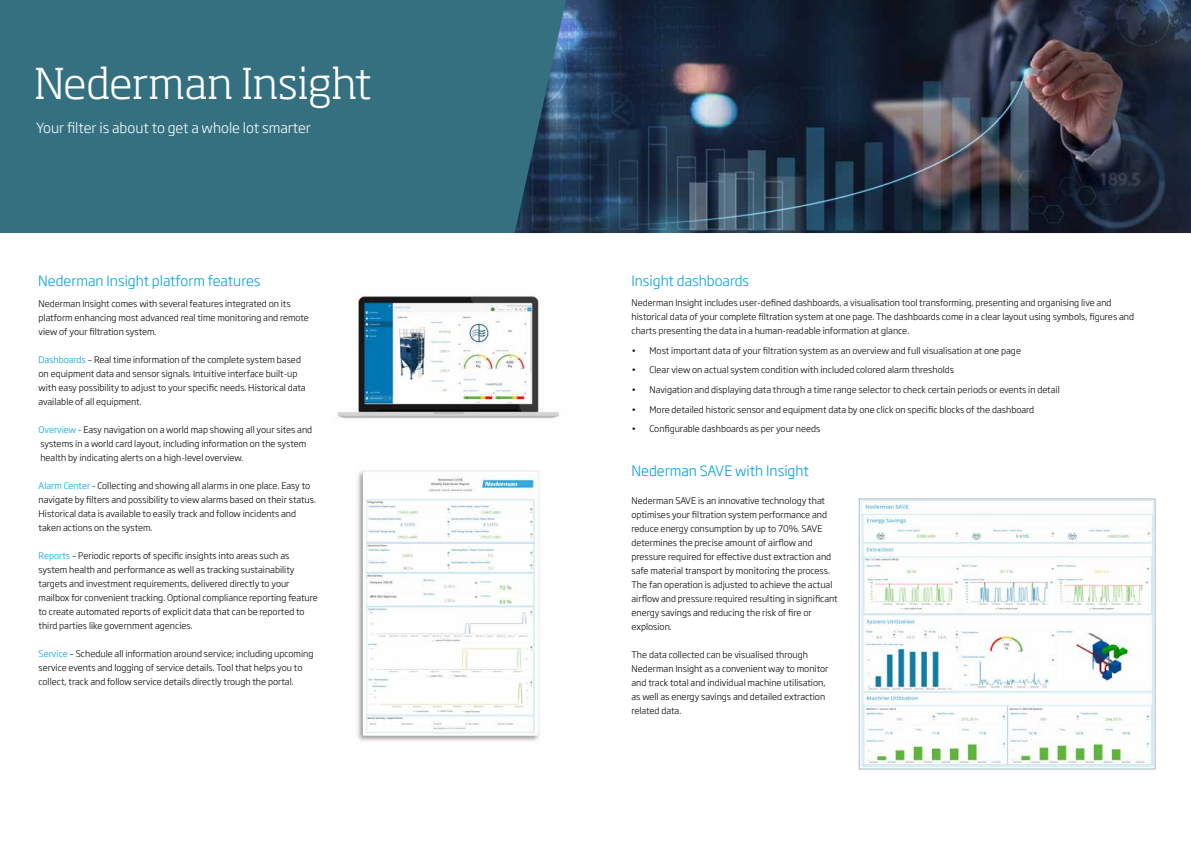
<style>
.page{position:relative;width:1191px;height:842px;background:#fff}
.page>*{position:absolute;margin:0;border:0;box-sizing:border-box;transform-origin:0 0}
.t1{font:300 42px "Soho Pro";color:#fff}
.t2{font:300 14px "Soho Gothic Pro";color:#009fe3}
.t3{font:300 14px "Soho Gothic Pro";color:#fff}
.t4{font:300 14px "Soho Gothic Std";color:#009fe3}
.t5{font:300 9px/14px "Soho Gothic Pro";color:#000}
.s1{color:#009fe3}
</style>
<div class="page">
<div style="left:0;top:0;width:514px;height:233px;background:#347080"></div>
<img style="left:514px;top:0;width:677px;height:233px">
<img style="left:337px;top:295px;width:223px;height:124px">
<img style="left:357px;top:470px;width:183px;height:272px">
<img style="left:861px;top:501px;width:292px;height:266px">
<div style="left:859px;top:499px;width:296px;height:270px;border:1px solid #a7bac3"></div>
<h1 class="t1" style="left:35px;top:51px;width:339px">Nederman Insight</h1>
<h2 class="t3" style="left:36px;top:117px;width:276px">Your filter is about to get a whole lot smarter</h2>
<h2 class="t2" style="left:38px;top:270px;width:224px">Nederman Insight platform features</h2>
<p class="t5" style="left:39px;top:296px;width:272px">Nederman Insight comes with several features integrated on its platform enhancing most advanced real time monitoring and remote view of your filtration system.</p>
<p class="t5" style="left:39px;top:352px;width:269px"><span class="s1">Dashboards</span> – Real time information of the complete system based on equipment data and sensor signals. Intuitive interface built-up with easy possibility to adjust to your specific needs. Historical data available of all equipment.</p>
<p class="t5" style="left:39px;top:422px;width:275px"><span class="s1">Overview</span> - Easy navigation on a world map showing all your sites and systems in a world card layout, including information on the system health by indicating alerts on a high-level overview.</p>
<p class="t5" style="left:39px;top:478px;width:279px"><span class="s1">Alarm Center</span> - Collecting and showing all alarms in one place. Easy to navigate by filters and possibility to view alarms based on their status.<br>Historical data is available to easily track and follow incidents and taken actions on the system.</p>
<p class="t5" style="left:39px;top:548px;width:281px"><span class="s1">Reports</span> – Periodic reports of specific insights into areas such as system health and performance as well as tracking sustainability targets and investment requirements, delivered directly to your mailbox for convenient tracking. Optional compliance reporting feature to create automated reports of explicit data that can be reported to third parties like government agencies.</p>
<p class="t5" style="left:39px;top:646px;width:276px"><span class="s1">Service</span> – Schedule all information around service; including upcoming service events and logging of service details. Tool that helps you to collect, track and follow service details directly trough the portal.</p>
<h2 class="t2" style="left:631px;top:270px;width:119px">Insight dashboards</h2>
<p class="t5" style="left:631px;top:295px;width:504px">Nederman Insight includes user-defined dashboards, a visualisation tool transforming, presenting and organising live and historical data of your complete filtration system at one page. The dashboards come in a clear layout using symbols, figures and charts presenting the data in a human-readable information at glance.</p>
<p class="t5" style="left:631px;top:343px;width:391px">• Most important data of your filtration system as an overview and full visualisation at one page</p>
<p class="t5" style="left:631px;top:362px;width:324px">• Clear view on actual system condition with included colored alarm thresholds</p>
<p class="t5" style="left:631px;top:382px;width:430px">• Navigation and displaying data through a time range selector to check certain periods or events in detail</p>
<p class="t5" style="left:631px;top:402px;width:404px">• More detailed historic sensor and equipment data by one click on specific blocks of the dashboard</p>
<p class="t5" style="left:631px;top:421px;width:190px">• Configurable dashboards as per your needs</p>
<h2 class="t4" style="left:631px;top:462px;width:179px">Nederman SAVE with Insight</h2>
<p class="t5" style="left:631px;top:493px;width:208px">Nederman SAVE is an innovative technology that optimises your filtration system performance and reduce energy consumption by up to 70%. SAVE determines the precise amount of airflow and pressure required for effective dust extraction and safe material transport by monitoring the process.<br>The fan operation is adjusted to achieve the actual airflow and pressure required resulting in significant energy savings and reducing the risk of fire or explosion.</p>
<p class="t5" style="left:631px;top:647px;width:198px">The data collected can be visualised through Nederman Insight as a convenient way to monitor and track total and individual machine utilisation, as well as energy savings and detailed extraction related data.</p>
</div>
